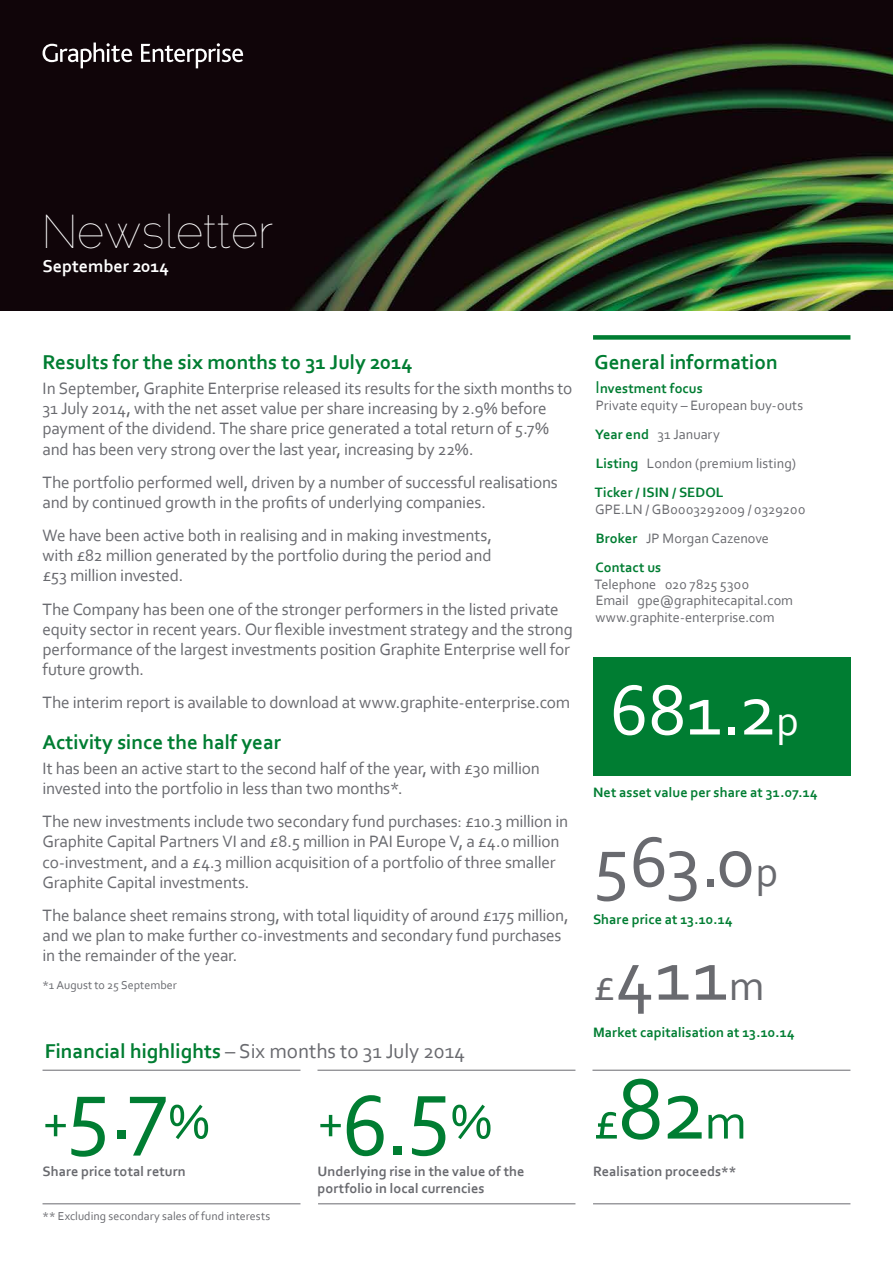
<style>
.page{position:relative;width:893px;height:1263px;background:#fff}
.page>*{position:absolute;margin:0;border:0;box-sizing:border-box;transform-origin:0 0}
.t1{font:90px "Corbel";color:#007d32}
.t2{font:74.4px "Corbel";color:#696a6f}
.t3{font:74.4px "Corbel";color:#fff}
.t4{font:51px "Corbel";color:#007d32}
.t5{font:100 46.95px "Raleway";color:#fff}
.t6{font:700 21px "Corbel";color:#007d32}
.t7{font:21px "Corbel";color:#696a6f}
.t8{font:700 18px "Corbel";color:#fff}
.t9{font:17.25px/20.2px "Corbel";letter-spacing:-.01em;color:#696a6f}
.t10{font:14.25px/16.5px "Corbel";letter-spacing:.005em;color:#696a6f}
.t11{font:700 14.25px/29.2px "Corbel";letter-spacing:.005em;color:#007d32}
.t12{font:700 14.25px/16.5px "Corbel";letter-spacing:.005em;color:#696a6f}
.t13{font:12px "Corbel";letter-spacing:.005em;color:#696a6f}
.s1{font-weight:700;color:#007d32}
.s2{font-size:51px}
.s3{font-size:18px;color:#007d32}
.s4{font-weight:400;color:#696a6f}
.s5{font-size:42.9px}
.s6{font-size:90px}
</style>
<div class="page">
<img style="left:0;top:0;width:893px;height:310px">
<svg style="left:43px;top:43px;width:89px;height:25px"></svg>
<svg style="left:141px;top:43px;width:102px;height:25px"></svg>
<hr style="left:43px;top:1070px;width:257px;height:1px;background:#696a6f">
<hr style="left:317px;top:1070px;width:258px;height:1px;background:#696a6f">
<hr style="left:592px;top:1070px;width:258px;height:1px;background:#696a6f">
<hr style="left:43px;top:1203px;width:257px;height:1px;background:#696a6f">
<hr style="left:318px;top:1203px;width:257px;height:1px;background:#696a6f">
<hr style="left:593px;top:1203px;width:257px;height:1px;background:#696a6f">
<div style="left:593px;top:335px;width:257px;height:5px;background:#007d32"></div>
<div style="left:593px;top:658px;width:257px;height:118px;background:#007d32"></div>
<h3 class="t5" style="left:43px;top:205px;width:232px">Newsletter</h3>
<p class="t8" style="left:43px;top:255px;width:128px">September 2014</p>
<p class="t6" style="left:43px;top:349px;width:372px">Results for the six months to 31 July 2014</p>
<p class="t9" style="left:43px;top:378px;width:531px">In September, Graphite Enterprise released its results for the sixth months to 31 July 2014, with the net asset value per share increasing by 2.9% before payment of the dividend. The share price generated a total return of 5.7% and has been very strong over the last year, increasing by 22%.</p>
<p class="t9" style="left:43px;top:471px;width:517px">The portfolio performed well, driven by a number of successful realisations and by continued growth in the profits of underlying companies.</p>
<p class="t9" style="left:43px;top:525px;width:451px;text-align:justify">We have been active both in realising and in making investments, with £82 million generated by the portfolio during the period and £53 million invested.</p>
<p class="t9" style="left:43px;top:598px;width:532px">The Company has been one of the stronger performers in the listed private equity sector in recent years. Our flexible investment strategy and the strong performance of the largest investments position Graphite Enterprise well for future growth.</p>
<p class="t9" style="left:43px;top:692px;width:529px">The interim report is available to download at www.graphite-enterprise.com</p>
<p class="t6" style="left:43px;top:729px;width:240px">Activity since the half year</p>
<p class="t9" style="left:43px;top:757px;width:499px">It has been an active start to the second half of the year, with £30 million invested into the portfolio in less than two months*.</p>
<p class="t9" style="left:43px;top:811px;width:527px">The new investments include two secondary fund purchases: £10.3 million in Graphite Capital Partners VI and £8.5 million in PAI Europe V, a £4.0 million co-investment, and a £4.3 million acquisition of a portfolio of three smaller Graphite Capital investments.</p>
<p class="t9" style="left:43px;top:904px;width:528px">The balance sheet remains strong, with total liquidity of around £175 million, and we plan to make further co-investments and secondary fund purchases in the remainder of the year.</p>
<p class="t13" style="left:43px;top:978px;width:136px">*1 August to 25 September</p>
<p class="t7" style="left:45px;top:1038px;width:422px"><span class="s1">Financial highlights</span> – Six months to 31 July 2014</p>
<h1 class="t1" style="left:43px;top:1053px;width:169px"><span class="s2">+</span>5.7<span class="s2">%</span></h1>
<p class="t12" style="left:43px;top:1163px;width:145px">Share price total return</p>
<p class="t13" style="left:43px;top:1209px;width:229px">** Excluding secondary sales of fund interests</p>
<h1 class="t1" style="left:317px;top:1070px;width:176px"><sup>+</sup>6.5<sup>%</sup></h1>
<p class="t12" style="left:317px;top:1163px;width:208px">Underlying rise in the value of the portfolio in local currencies</p>
<p class="t6" style="left:595px;top:349px;width:185px">General information</p>
<p class="t10" style="left:595px;top:380px;width:209px"><span class="s3">I</span><span class="s1">nvestment focus<br></span>Private equity – European buy-outs</p>
<p class="t11" style="left:595px;top:419px;width:203px">Year end <span class="s4">31 January<br></span>Listing <span class="s4">London (premium listing)<br></span>Ticker / ISIN / SEDOL</p>
<p class="t10" style="left:595px;top:494px;width:212px;line-height:29.2px">GPE.LN / GB0003292009 / 0329200<br><span class="s1">Broker</span> JP Morgan Cazenove<br><span class="s1">Contact us</span></p>
<p class="t10" style="left:594px;top:576px;width:200px">Telephone 020 7825 5300<br>Email gpe@graphitecapital.com www.graphite-enterprise.com</p>
<h2 class="t3" style="left:610px;top:664px;width:190px">681.2<span class="s5">p</span></h2>
<p class="t11" style="left:593px;top:778px;width:226px">Net asset value per share at 31.07.14</p>
<h2 class="t2" style="left:593px;top:816px;width:187px">563.0<span class="s5">p</span></h2>
<p class="t11" style="left:593px;top:904px;width:141px">Share price at 13.10.14</p>
<h2 class="t2" style="left:593px;top:929px;width:173px"><span class="s5">£</span>411<span class="s5">m</span></h2>
<p class="t11" style="left:593px;top:1018px;width:203px">Market capitalisation at 13.10.14</p>
<h3 class="t4" style="left:593px;top:1090px;width:156px">£<span class="s6">82</span>m</h3>
<p class="t12" style="left:593px;top:1163px;width:145px">Realisation proceeds**</p>
</div>
